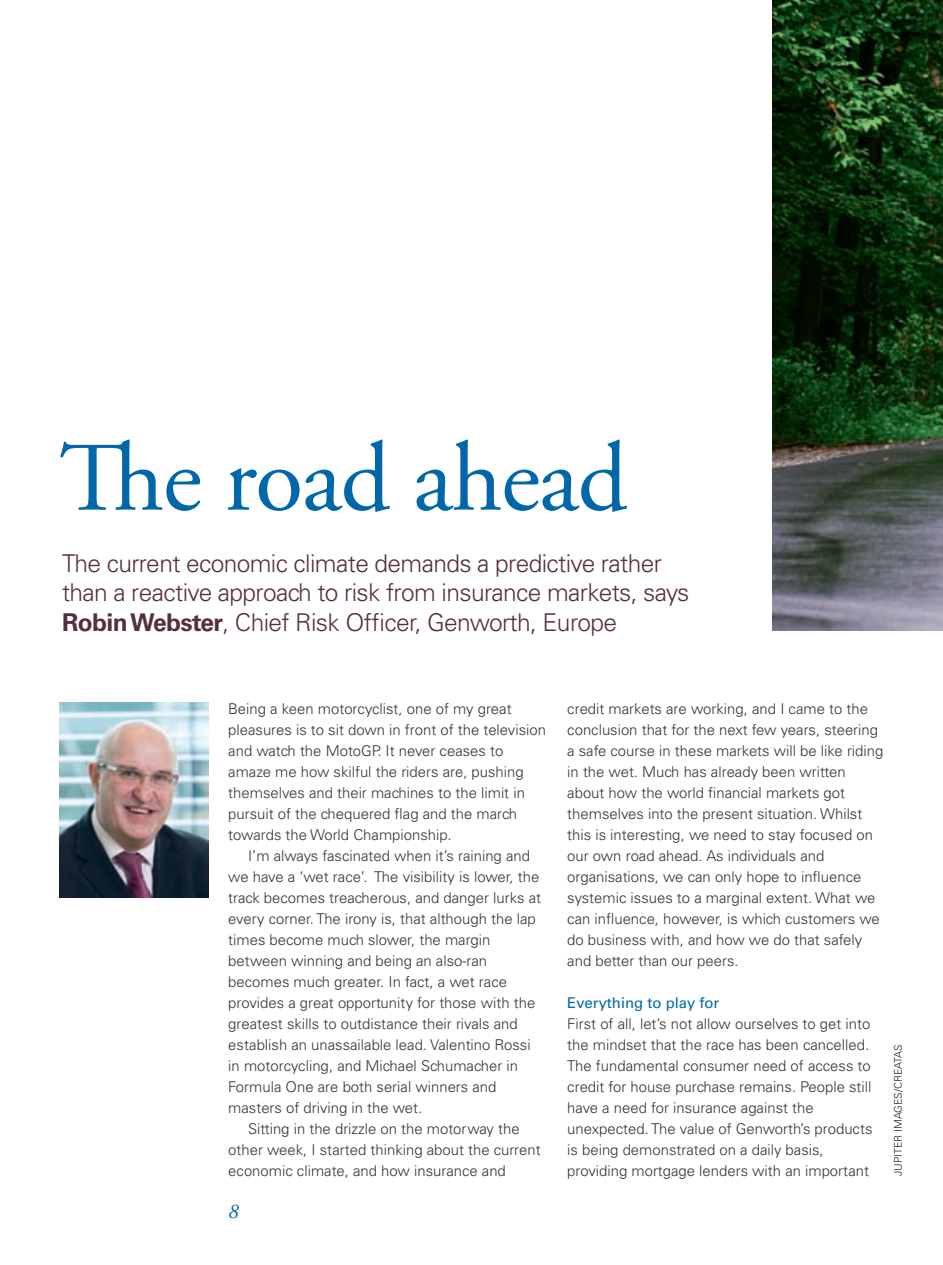
<style>
.page{position:relative;width:943px;height:1265px;background:#fff}
.page>*{position:absolute;margin:0;border:0;box-sizing:border-box;transform-origin:0 0}
.t1{font:98px "Adobe Garamond Pro";letter-spacing:-.01em;color:#0067aa}
.t2{font:300 24.5px/29.4px "Univers";letter-spacing:-.025em;color:#562d41}
.t3{font:italic 21px "Adobe Garamond Pro";color:#0067aa}
.t4{font:300 14.88px/21px "Univers";color:#333}
.t5{font:14.88px "Univers";color:#0067aa}
.t6{font:300 10.5px "Univers";color:#231f20}
.s1{font-weight:700}
</style>
<div class="page">
<img style="left:772px;top:0;width:171px;height:630px">
<img style="left:60px;top:702px;width:148px;height:196px">
<h1 class="t1" style="left:60px;top:443px;width:569px">The road ahead</h1>
<h2 class="t2" style="left:62px;top:550px;width:629px">The current economic climate demands a predictive rather than a reactive approach to risk from insurance markets, says<br><span class="s1">RobinWebster</span>, Chief Risk Officer, Genworth, Europe</h2>
<p class="t4" style="left:228px;top:699px;width:319px">Being a keen motorcyclist, one of my great pleasures is to sit down in front of the television and watch the MotoGP. It never ceases to amaze me how skilful the riders are, pushing themselves and their machines to the limit in pursuit of the chequered flag and the march towards the World Championship.</p>
<p class="t4" style="left:228px;top:846px;width:314px;text-indent:20px">I’m always fascinated when it’s raining and we have a ‘wet race’. The visibility is lower, the track becomes treacherous, and danger lurks at every corner. The irony is, that although the lap times become much slower, the margin between winning and being an also-ran becomes much greater. In fact, a wet race provides a great opportunity for those with the greatest skills to outdistance their rivals and establish an unassailable lead. Valentino Rossi in motorcycling, and Michael Schumacher in Formula One are both serial winners and masters of driving in the wet.</p>
<p class="t4" style="left:228px;top:1119px;width:314px;text-indent:20px">Sitting in the drizzle on the motorway the other week, I started thinking about the current economic climate, and how insurance and</p>
<h3 class="t3" style="left:228px;top:1198px;width:12px">8</h3>
<p class="t4" style="left:567px;top:699px;width:317px">credit markets are working, and I came to the conclusion that for the next few years, steering a safe course in these markets will be like riding in the wet. Much has already been written about how the world financial markets got themselves into the present situation. Whilst this is interesting, we need to stay focused on our own road ahead. As individuals and organisations, we can only hope to influence systemic issues to a marginal extent. What we can influence, however, is which customers we do business with, and how we do that safely and better than our peers.</p>
<p class="t5" style="left:567px;top:997px;width:154px">Everything to play for</p>
<p class="t4" style="left:567px;top:1014px;width:307px">First of all, let’s not allow ourselves to get into the mindset that the race has been cancelled.<br>The fundamental consumer need of access to credit for house purchase remains. People still have a need for insurance against the unexpected. The value of Genworth’s products is being demonstrated on a daily basis, providing mortgage lenders with an important</p>
<p class="t6" style="left:893px;top:1176px;width:133px;rotate:-90deg">JUPITER IMAGES/CREATAS</p>
</div>
